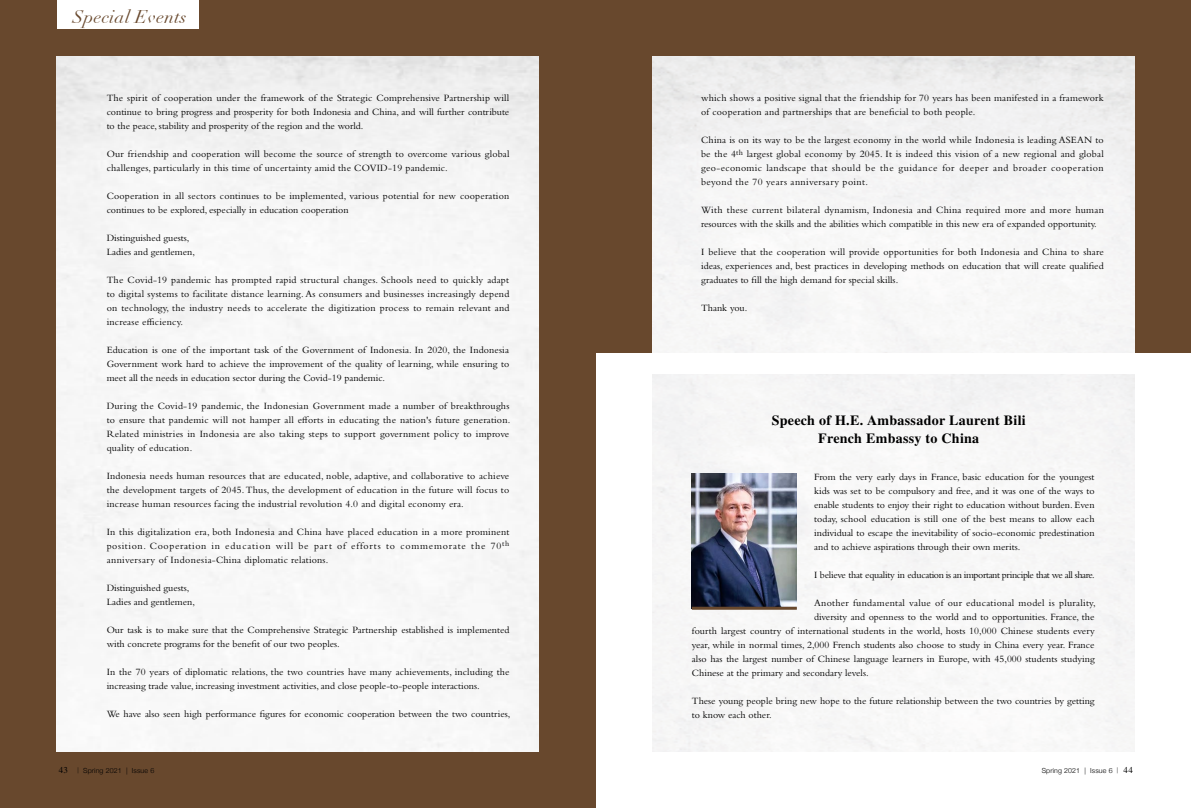
<style>
.page{position:relative;width:1191px;height:808px;background:#fff}
.page>*{position:absolute;margin:0;border:0;box-sizing:border-box;transform-origin:0 0}
.t1{font:italic 18px "Linotype Didot Oldstyle Figures";letter-spacing:.02em;color:#68482d}
.t2{font:700 14px/18px "STIX General";letter-spacing:.02em;color:#000;text-align:center}
.t3{font:10px/14px "Bembo Std";letter-spacing:.005em;color:#000;text-align:justify}
.t4{font:10px "Bembo Std";letter-spacing:-.04em;color:#000}
.t5{font:10px "Bembo Std";letter-spacing:.03em;color:#000}
.t6{font:300 7px "Helvetica Neue";letter-spacing:.02em;color:#000}
.s1{font-family:"STIX General";font-weight:400;font-size:9px}
.s2{font-size:6px}
</style>
<div class="page">
<div style="left:0;top:0;width:595px;height:808px;background:#68482d"></div>
<div style="left:595px;top:0;width:596px;height:352px;background:#68482d"></div>
<div style="left:57px;top:57px;width:482px;height:694px;background:#f7f7f7"></div>
<img style="left:652px;top:57px;width:482px;height:295px">
<img style="left:652px;top:374px;width:482px;height:377px">
<div style="left:57px;top:0;width:141px;height:28px;background:#fff"></div>
<img style="left:692px;top:473px;width:105px;height:134px">
<hr style="left:692px;top:607px;width:105px;height:3px;background:#68482d">
<h1 class="t1" style="left:73px;top:6px;width:115px">Special Events</h1>
<p class="t3" style="left:107px;top:90px;width:404px">The spirit of cooperation under the framework of the Strategic Comprehensive Partnership will continue to bring progress and prosperity for both Indonesia and China, and will further contribute to the peace, stability and prosperity of the region and the world.</p>
<p class="t3" style="left:107px;top:146px;width:404px">Our friendship and cooperation will become the source of strength to overcome various global challenges, particularly in this time of uncertainty amid the COVID-19 pandemic.</p>
<p class="t3" style="left:107px;top:188px;width:404px">Cooperation in all sectors continues to be implemented, various potential for new cooperation continues to be explored, especially in education cooperation</p>
<p class="t3" style="left:107px;top:230px;width:90px">Distinguished guests,<br>Ladies and gentlemen,</p>
<p class="t3" style="left:107px;top:272px;width:404px">The Covid-19 pandemic has prompted rapid structural changes. Schools need to quickly adapt to digital systems to facilitate distance learning. As consumers and businesses increasingly depend on technology, the industry needs to accelerate the digitization process to remain relevant and increase efficiency.</p>
<p class="t3" style="left:107px;top:342px;width:404px">Education is one of the important task of the Government of Indonesia. In 2020, the Indonesia Government work hard to achieve the improvement of the quality of learning, while ensuring to meet all the needs in education sector during the Covid-19 pandemic.</p>
<p class="t3" style="left:107px;top:398px;width:405px">During the Covid-19 pandemic, the Indonesian Government made a number of breakthroughs to ensure that pandemic will not hamper all efforts in educating the nation's future generation.<br>Related ministries in Indonesia are also taking steps to support government policy to improve quality of education.</p>
<p class="t3" style="left:107px;top:468px;width:404px">Indonesia needs human resources that are educated, noble, adaptive, and collaborative to achieve the development targets of 2045. Thus, the development of education in the future will focus to increase human resources facing the industrial revolution 4.0 and digital economy era.</p>
<p class="t3" style="left:107px;top:524px;width:404px">In this digitalization era, both Indonesia and China have placed education in a more prominent position. Cooperation in education will be part of efforts to commemorate the 70<sup>th </sup>anniversary of Indonesia-China diplomatic relations.</p>
<p class="t3" style="left:107px;top:580px;width:90px">Distinguished guests,<br>Ladies and gentlemen,</p>
<p class="t3" style="left:107px;top:622px;width:404px">Our task is to make sure that the Comprehensive Strategic Partnership established is implemented with concrete programs for the benefit of our two peoples.</p>
<p class="t3" style="left:107px;top:664px;width:404px">In the 70 years of diplomatic relations, the two countries have many achievements, including the increasing trade value, increasing investment activities, and close people-to-people interactions.</p>
<p class="t3" style="left:107px;top:706px;width:405px">We have also seen high performance figures for economic cooperation between the two countries,</p>
<p class="t3" style="left:701px;top:91px;width:404px">which shows a positive signal that the friendship for 70 years has been manifested in a framework of cooperation and partnerships that are beneficial to both people.</p>
<p class="t3" style="left:701px;top:133px;width:404px">China is on its way to be the largest economy in the world while Indonesia is leading ASEAN to be the 4<sup>th</sup> largest global economy by 2045. It is indeed this vision of a new regional and global geo-economic landscape that should be the guidance for deeper and broader cooperation beyond the 70 years anniversary point.</p>
<p class="t3" style="left:701px;top:203px;width:404px">With these current bilateral dynamism, Indonesia and China required more and more human resources with the skills and the abilities which compatible in this new era of expanded opportunity.</p>
<p class="t3" style="left:701px;top:245px;width:404px">I believe that the cooperation will provide opportunities for both Indonesia and China to share ideas, experiences and, best practices in developing methods on education that will create qualified graduates to fill the high demand for special skills.</p>
<p class="t3" style="left:701px;top:301px;width:48px">Thank you.</p>
<h2 class="t2" style="left:771px;top:411px;width:255px">Speech of H.E. Ambassador Laurent Bili<br>French Embassy to China</h2>
<p class="t3" style="left:814px;top:470px;width:282px">From the very early days in France, basic education for the youngest kids was set to be compulsory and free, and it was one of the ways to enable students to enjoy their right to education without burden. Even today, school education is still one of the best means to allow each individual to escape the inevitability of socio-economic predestination and to achieve aspirations through their own merits.</p>
<p class="t4" style="left:814px;top:569px;width:282px">I believe that equality in education is an important principle that we all share.</p>
<p class="t5" style="left:814px;top:597px;width:283px">Another fundamental value of our educational model is plurality,</p>
<p class="t3" style="left:814px;top:610px;width:282px">diversity and openness to the world and to opportunities. France, the</p>
<p class="t3" style="left:692px;top:624px;width:404px">fourth largest country of international students in the world, hosts 10,000 Chinese students every</p>
<p class="t3" style="left:692px;top:638px;width:404px">year, while in normal times, 2,000 French students also choose to study in China every year. France</p>
<p class="t3" style="left:692px;top:652px;width:404px">also has the largest number of Chinese language learners in Europe, with 45,000 students studying</p>
<p class="t3" style="left:692px;top:666px;width:178px">Chinese at the primary and secondary levels.</p>
<p class="t3" style="left:692px;top:694px;width:404px">These young people bring new hope to the future relationship between the two countries by getting to know each other.</p>
<p class="t6" style="left:59px;top:765px;width:97px"><span class="s1">43</span> <span class="s2">|</span> Spring 2021 | Issue 6</p>
<p class="t6" style="left:1041px;top:765px;width:93px">Spring 2021 | Issue 6 <span class="s2">|</span> <span class="s1">44</span></p>
</div>
